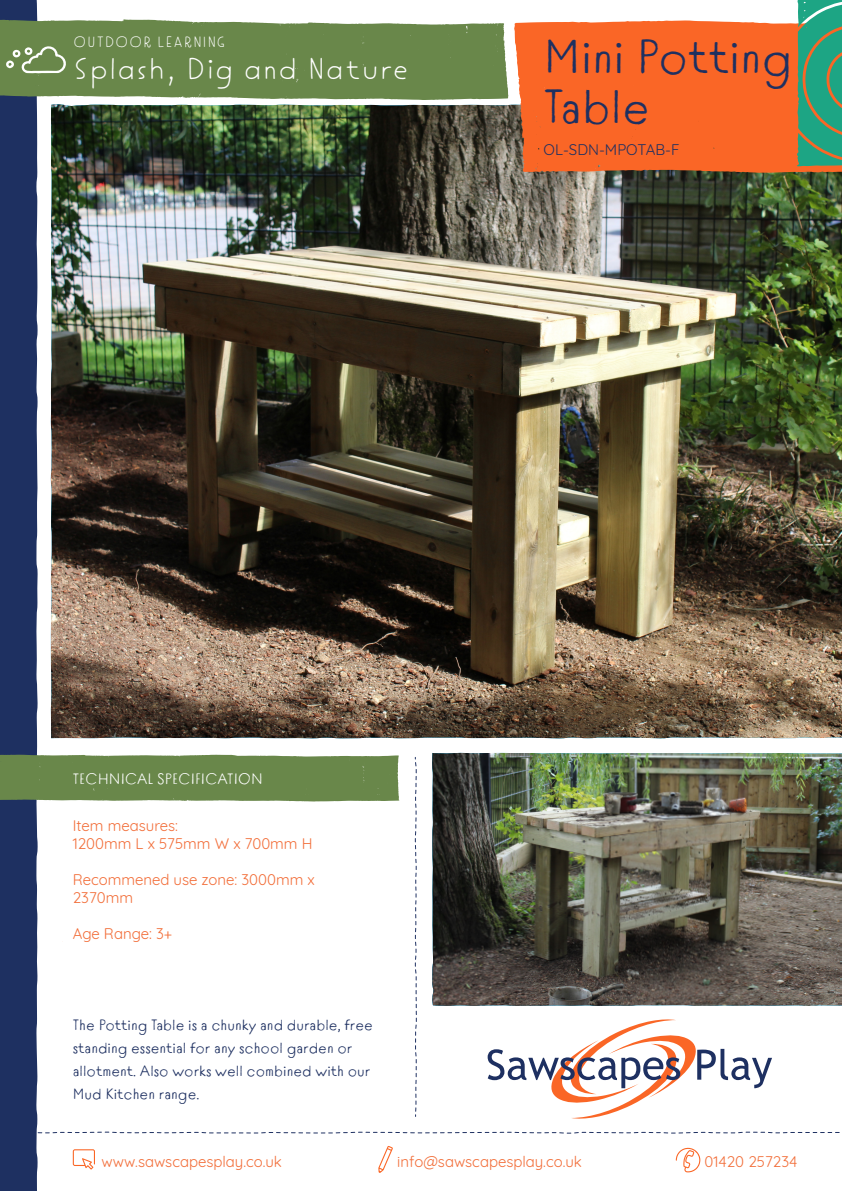
<style>
.page{position:relative;width:842px;height:1191px;background:#fff}
.page>*{position:absolute;margin:0;border:0;box-sizing:border-box;transform-origin:0 0}
.t1{font:48px "Tomarik Introvert";color:#1e3061}
.t2{font:30px "Tomarik Extrovert";color:#fff}
.t3{font:15px/18px "Quicksand";color:#f26d38}
.t4{font:15px/23px "Tomarik Introvert";color:#1e3061}
.t5{font:15px "Tomarik Introvert";color:#fff}
.t6{font:15px "Tomarik Extrovert";color:#fff}
.t7{font:15px "Quicksand";color:#1e3061}
</style>
<div class="page">
<div style="left:0;top:0;width:38px;height:1191px;background:#1e3061"></div>
<svg style="left:0;top:1131px;width:840px;height:3px"></svg>
<svg style="left:0;top:18px;width:508px;height:82px;background:#749058"></svg>
<svg style="left:414px;top:757px;width:3px;height:360px"></svg>
<svg style="left:0;top:753px;width:399px;height:48px;background:#718d54"></svg>
<svg style="left:73px;top:1149px;width:22px;height:20px"></svg>
<svg style="left:378px;top:1146px;width:15px;height:26px"></svg>
<svg style="left:676px;top:1147px;width:24px;height:25px"></svg>
<svg style="left:488px;top:1019px;width:284px;height:100px"></svg>
<svg style="left:5px;top:44px;width:64px;height:29px;background:#869e6e"></svg>
<img style="left:432px;top:753px;width:410px;height:253px">
<img style="left:51px;top:104px;width:791px;height:634px">
<img style="left:51px;top:105px;width:580px;height:633px">
<div style="left:514px;top:20px;width:328px;height:155px;background:#fa6626"></div>
<svg style="left:797px;top:0;width:45px;height:166px;background:#3c9f7b"></svg>
<p class="t6" style="left:73px;top:30px;width:154px">OUTDOOR LEARNING</p>
<h2 class="t2" style="left:73px;top:44px;width:338px">Splash, Dig and Nature</h2>
<p class="t1" style="left:544px;top:16px;width:251px">Mini Potting</p>
<p class="t1" style="left:544px;top:66px;width:108px">Table</p>
<p class="t7" style="left:544px;top:138px;width:137px">OL-SDN-MPOTAB-F</p>
<p class="t5" style="left:73px;top:765px;width:192px">TECHNICAL SPECIFICATION</p>
<p class="t3" style="left:73px;top:814px;width:107px">Item measures:</p>
<p class="t3" style="left:73px;top:832px;width:241px">1200mm L x 575mm W x 700mm H</p>
<p class="t3" style="left:73px;top:868px;width:243px">Recommened use zone: 3000mm x<br>2370mm</p>
<p class="t3" style="left:73px;top:922px;width:101px">Age Range: 3+</p>
<p class="t4" style="left:73px;top:1011px;width:302px">The Potting Table is a chunky and durable, free standing essential for any school garden or allotment. Also works well combined with our Mud Kitchen range.</p>
<p class="t3" style="left:101px;top:1150px;width:182px">www.sawscapesplay.co.uk</p>
<p class="t3" style="left:397px;top:1150px;width:186px">info@sawscapesplay.co.uk</p>
<p class="t3" style="left:704px;top:1151px;width:94px">01420 257234</p>
</div>
